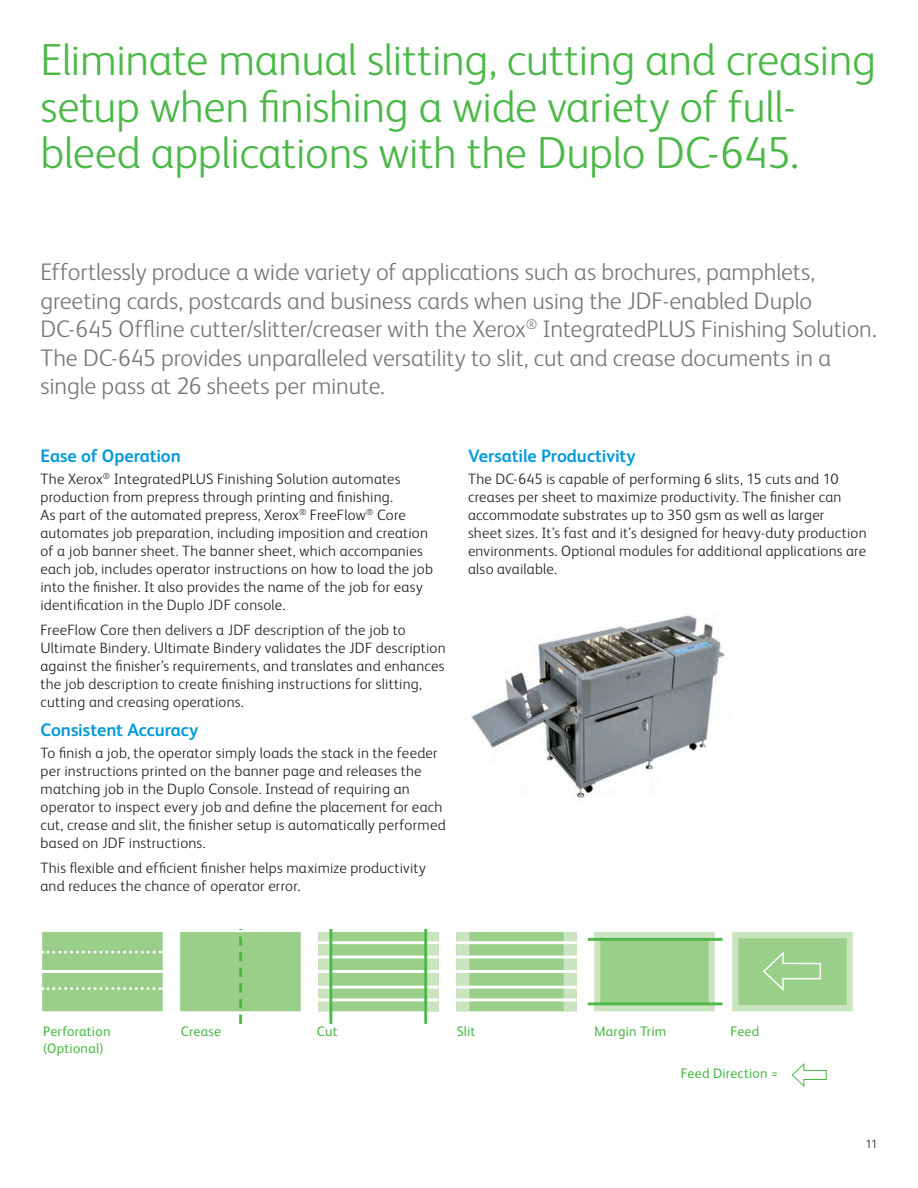
<style>
.page{position:relative;width:918px;height:1188px;background:#fff}
.page>*{position:absolute;margin:0;border:0;box-sizing:border-box;transform-origin:0 0}
.Interior_Page_Title{font:300 45px/46.5px "Xerox Sans";letter-spacing:-.01em;color:#4cb848}
.Intro_Para___Body_Te{font:300 24px/28.5px "Xerox Sans";letter-spacing:-.005em;color:#76787b}
.Body_Subhead{font:700 18px "Xerox Sans";letter-spacing:-.005em;color:#069bda}
.Body_Text___K{font:300 15px/18px "Xerox Sans";letter-spacing:.015em;color:#231f20}
.t1{font:13.8px/17px "Xerox Sans";letter-spacing:.015em;color:#4cb848}
.Body_Subhead-2{font:300 12px "Xerox Sans";color:#231f20}
</style>
<div class="page">
<img style="left:468px;top:614px;width:257px;height:189px">
<div style="left:42px;top:932px;width:121px;height:79px;background:#9acf8a"></div>
<hr style="left:42px;top:970px;width:121px;height:3px;background:#fff">
<svg style="left:180px;top:929px;width:121px;height:95px"></svg>
<svg style="left:318px;top:932px;width:121px;height:79px;background:#a4d396"></svg>
<hr style="left:318px;top:970px;width:121px;height:3px;background:#fff">
<hr style="left:318px;top:941px;width:121px;height:3px;background:#fff">
<hr style="left:318px;top:956px;width:121px;height:3px;background:#fff">
<hr style="left:318px;top:986px;width:121px;height:3px;background:#fff">
<hr style="left:318px;top:998px;width:121px;height:3px;background:#fff">
<hr style="left:329px;top:929px;width:3px;height:95px;background:#4cb848">
<hr style="left:424px;top:929px;width:3px;height:95px;background:#4cb848">
<svg style="left:456px;top:932px;width:121px;height:79px;background:#a6d497"></svg>
<hr style="left:456px;top:970px;width:121px;height:3px;background:#fff">
<hr style="left:456px;top:941px;width:121px;height:3px;background:#fff">
<hr style="left:456px;top:956px;width:121px;height:3px;background:#fff">
<hr style="left:456px;top:986px;width:121px;height:3px;background:#fff">
<hr style="left:456px;top:998px;width:121px;height:3px;background:#fff">
<svg style="left:594px;top:932px;width:121px;height:79px;background:#a5d497"></svg>
<hr style="left:588px;top:938px;width:134px;height:3px;background:#4cb848">
<hr style="left:588px;top:1002px;width:134px;height:3px;background:#4cb848">
<svg style="left:732px;top:932px;width:121px;height:79px;background:#a8d59a"></svg>
<svg style="left:791px;top:1063px;width:36px;height:24px"></svg>
<p class="Interior_Page_Title" style="left:40px;top:34px;width:837px">Eliminate manual slitting, cutting and creasing setup when finishing a wide variety of full&shy;bleed applications with the Duplo DC-645.</p>
<p class="Intro_Para___Body_Te" style="left:40px;top:257px;width:838px">Effortlessly produce a wide variety of applications such as brochures, pamphlets, greeting cards, postcards and business cards when using the JDF-enabled Duplo DC-645 Offline cutter/slitter/creaser with the Xerox<sup>®</sup> IntegratedPLUS Finishing Solution.<br>The DC-645 provides unparalleled versatility to slit, cut and crease documents in a single pass at 26 sheets per minute.</p>
<p class="Body_Subhead" style="left:40px;top:443px;width:142px">Ease of Operation</p>
<p class="Body_Text___K" style="left:40px;top:469px;width:394px">The Xerox<sup>®</sup> IntegratedPLUS Finishing Solution automates production from prepress through printing and finishing.<br>As part of the automated prepress, Xerox<sup>®</sup> FreeFlow<sup>®</sup> Core automates job preparation, including imposition and creation of a job banner sheet. The banner sheet, which accompanies each job, includes operator instructions on how to load the job into the finisher. It also provides the name of the job for easy identification in the Duplo JDF console.</p>
<p class="Body_Text___K" style="left:40px;top:620px;width:407px">FreeFlow Core then delivers a JDF description of the job to Ultimate Bindery. Ultimate Bindery validates the JDF description against the finisher’s requirements, and translates and enhances the job description to create finishing instructions for slitting, cutting and creasing operations.</p>
<p class="Body_Subhead" style="left:40px;top:717px;width:159px">Consistent Accuracy</p>
<p class="Body_Text___K" style="left:40px;top:743px;width:407px">To finish a job, the operator simply loads the stack in the feeder per instructions printed on the banner page and releases the matching job in the Duplo Console. Instead of requiring an operator to inspect every job and define the placement for each cut, crease and slit, the finisher setup is automatically performed based on JDF instructions.</p>
<p class="Body_Text___K" style="left:40px;top:858px;width:387px">This flexible and efficient finisher helps maximize productivity and reduces the chance of operator error.</p>
<p class="Body_Subhead" style="left:468px;top:443px;width:169px">Versatile Productivity</p>
<p class="Body_Text___K" style="left:468px;top:469px;width:400px">The DC-645 is capable of performing 6 slits, 15 cuts and 10 creases per sheet to maximize productivity. The finisher can accommodate substrates up to 350 gsm as well as larger<br>sheet sizes. It’s fast and it’s designed for heavy-duty production environments. Optional modules for additional applications are also available.</p>
<p class="t1" style="left:43px;top:1022px;width:69px">Perforation (Optional)</p>
<p class="t1" style="left:181px;top:1022px;width:42px">Crease</p>
<p class="t1" style="left:317px;top:1022px;width:22px">Cut</p>
<p class="t1" style="left:457px;top:1022px;width:20px">Slit</p>
<p class="t1" style="left:594px;top:1022px;width:74px">Margin Trim</p>
<p class="t1" style="left:730px;top:1022px;width:30px">Feed</p>
<p class="t1" style="left:681px;top:1064px;width:99px">Feed Direction =</p>
<p class="Body_Subhead-2" style="left:865px;top:1136px;width:14px">11</p>
</div>
